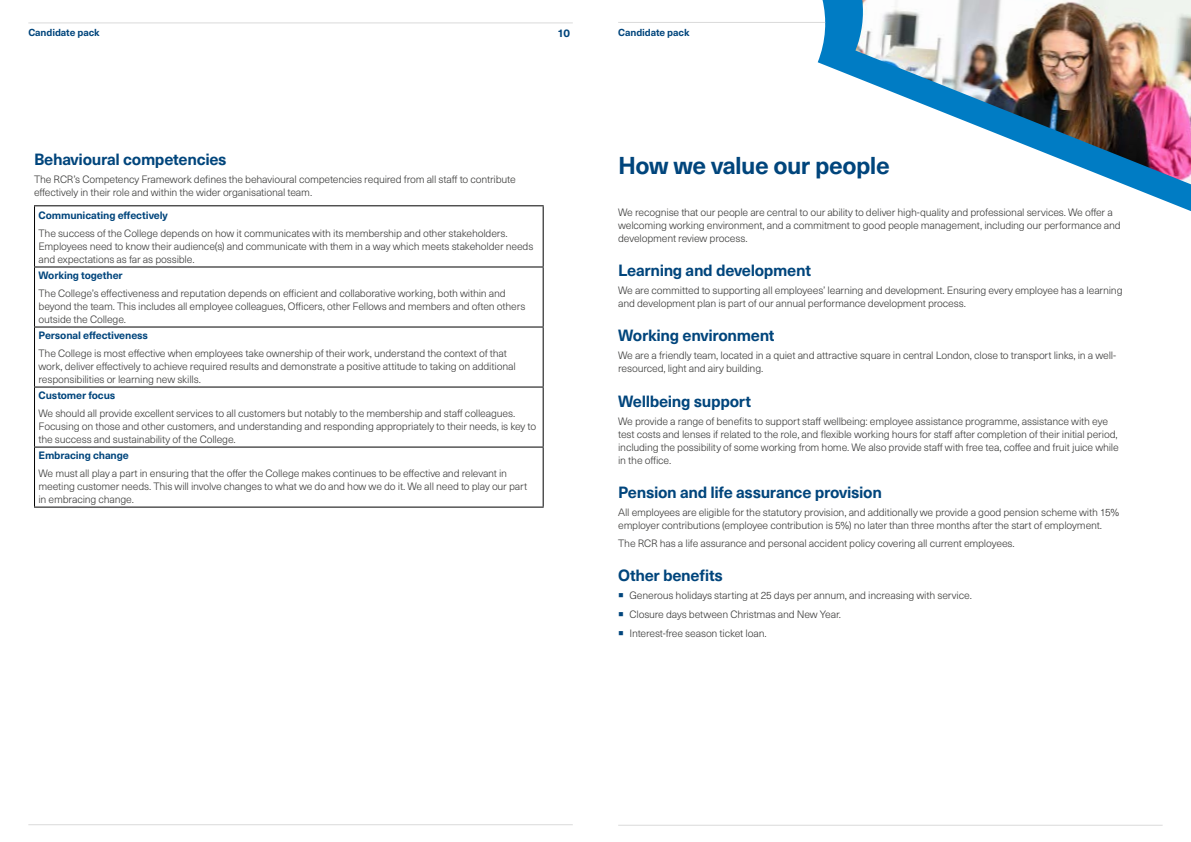
<style>
.page{position:relative;width:1191px;height:842px;background:#fff}
.page>*{position:absolute;margin:0;border:0;box-sizing:border-box;transform-origin:0 0}
.t1{font:700 24px "Neue Haas Unica Pro";letter-spacing:-.025em;color:#00457c}
.t2{font:700 16px "Neue Haas Unica Pro";letter-spacing:-.02em;color:#00457c}
.t3{font:700 11px "Neue Haas Unica Pro";color:#00457c}
.t4{font:300 10.5px/13px "Neue Haas Unica Pro";letter-spacing:-.015em;color:#3c3c3b}
.t5{font:700 10.5px "Neue Haas Unica Pro";letter-spacing:-.01em;color:#00457c}
.t6{font:700 10px "Neue Haas Unica Pro";letter-spacing:-.01em;color:#00457c}
</style>
<div class="page">
<svg style="left:817px;top:0;width:38px;height:77px;fill:#007cc4"></svg>
<svg style="left:1123px;top:184px;width:68px;height:27px"></svg>
<img style="left:855px;top:0;width:336px;height:184px">
<hr style="left:618px;top:22px;width:207px;height:1px;background:#dadada">
<hr style="left:28px;top:23px;width:545px;height:1px;background:#dadada">
<hr style="left:28px;top:824px;width:545px;height:1px;background:#dadada">
<hr style="left:618px;top:825px;width:544px;height:1px;background:#dadada">
<hr style="left:34px;top:205px;width:509px;height:1px;background:#000">
<hr style="left:34px;top:206px;width:1px;height:60px;background:#000">
<hr style="left:542px;top:206px;width:1px;height:60px;background:#000">
<hr style="left:34px;top:266px;width:509px;height:1px;background:#000">
<hr style="left:34px;top:267px;width:1px;height:59px;background:#000">
<hr style="left:542px;top:267px;width:1px;height:59px;background:#000">
<hr style="left:34px;top:326px;width:509px;height:1px;background:#000">
<hr style="left:34px;top:327px;width:1px;height:60px;background:#000">
<hr style="left:542px;top:327px;width:1px;height:60px;background:#000">
<hr style="left:34px;top:387px;width:509px;height:1px;background:#000">
<hr style="left:34px;top:388px;width:1px;height:59px;background:#000">
<hr style="left:542px;top:388px;width:1px;height:59px;background:#000">
<hr style="left:34px;top:447px;width:509px;height:1px;background:#000">
<hr style="left:34px;top:448px;width:1px;height:59px;background:#000">
<hr style="left:542px;top:448px;width:1px;height:59px;background:#000">
<hr style="left:34px;top:507px;width:509px;height:1px;background:#000">
<p class="t6" style="left:28px;top:26px;width:73px">Candidate pack</p>
<p class="t3" style="left:557px;top:26px;width:14px">10</p>
<p class="t6" style="left:618px;top:26px;width:73px">Candidate pack</p>
<h2 class="t2" style="left:34px;top:150px;width:194px">Behavioural competencies</h2>
<p class="t4" style="left:34px;top:173px;width:483px">The RCR’s Competency Framework defines the behavioural competencies required from all staff to contribute effectively in their role and within the wider organisational team.</p>
<p class="t5" style="left:39px;top:209px;width:131px">Communicating effectively</p>
<p class="t4" style="left:39px;top:227px;width:496px">The success of the College depends on how it communicates with its membership and other stakeholders.<br>Employees need to know their audience(s) and communicate with them in a way which meets stakeholder needs and expectations as far as possible.</p>
<p class="t5" style="left:39px;top:269px;width:86px">Working together</p>
<p class="t4" style="left:39px;top:287px;width:488px">The College’s effectiveness and reputation depends on efficient and collaborative working, both within and beyond the team. This includes all employee colleagues, Officers, other Fellows and members and often others outside the College.</p>
<p class="t5" style="left:39px;top:329px;width:111px">Personal effectiveness</p>
<p class="t4" style="left:39px;top:347px;width:479px">The College is most effective when employees take ownership of their work, understand the context of that work, deliver effectively to achieve required results and demonstrate a positive attitude to taking on additional responsibilities or learning new skills.</p>
<p class="t5" style="left:39px;top:389px;width:78px">Customer focus</p>
<p class="t4" style="left:39px;top:407px;width:499px">We should all provide excellent services to all customers but notably to the membership and staff colleagues.<br>Focusing on those and other customers, and understanding and responding appropriately to their needs, is key to the success and sustainability of the College.</p>
<p class="t5" style="left:39px;top:449px;width:92px">Embracing change</p>
<p class="t4" style="left:39px;top:467px;width:490px">We must all play a part in ensuring that the offer the College makes continues to be effective and relevant in meeting customer needs. This will involve changes to what we do and how we do it. We all need to play our part in embracing change.</p>
<h1 class="t1" style="left:618px;top:151px;width:273px">How we value our people</h1>
<p class="t4" style="left:618px;top:206px;width:504px">We recognise that our people are central to our ability to deliver high-quality and professional services. We offer a welcoming working environment, and a commitment to good people management, including our performance and development review process.</p>
<h2 class="t2" style="left:618px;top:260px;width:194px">Learning and development</h2>
<p class="t4" style="left:618px;top:284px;width:506px">We are committed to supporting all employees’ learning and development. Ensuring every employee has a learning and development plan is part of our annual performance development process.</p>
<h2 class="t2" style="left:618px;top:326px;width:158px">Working environment</h2>
<p class="t4" style="left:618px;top:349px;width:499px">We are a friendly team, located in a quiet and attractive square in central London, close to transport links, in a well&shy;resourced, light and airy building.</p>
<h2 class="t2" style="left:618px;top:391px;width:134px">Wellbeing support</h2>
<p class="t4" style="left:618px;top:415px;width:502px">We provide a range of benefits to support staff wellbeing: employee assistance programme, assistance with eye test costs and lenses if related to the role, and flexible working hours for staff after completion of their initial period, including the possibility of some working from home. We also provide staff with free tea, coffee and fruit juice while in the office.</p>
<h2 class="t2" style="left:618px;top:482px;width:265px">Pension and life assurance provision</h2>
<p class="t4" style="left:618px;top:506px;width:502px">All employees are eligible for the statutory provision, and additionally we provide a good pension scheme with 15% employer contributions (employee contribution is 5%) no later than three months after the start of employment.</p>
<p class="t4" style="left:618px;top:537px;width:398px">The RCR has a life assurance and personal accident policy covering all current employees.</p>
<h2 class="t2" style="left:618px;top:566px;width:106px">Other benefits</h2>
<p class="t4" style="left:629px;top:586px;width:344px;line-height:18.7px">Generous holidays starting at 25 days per annum, and increasing with service.<br>Closure days between Christmas and New Year.<br>Interest-free season ticket loan.</p>
</div>
